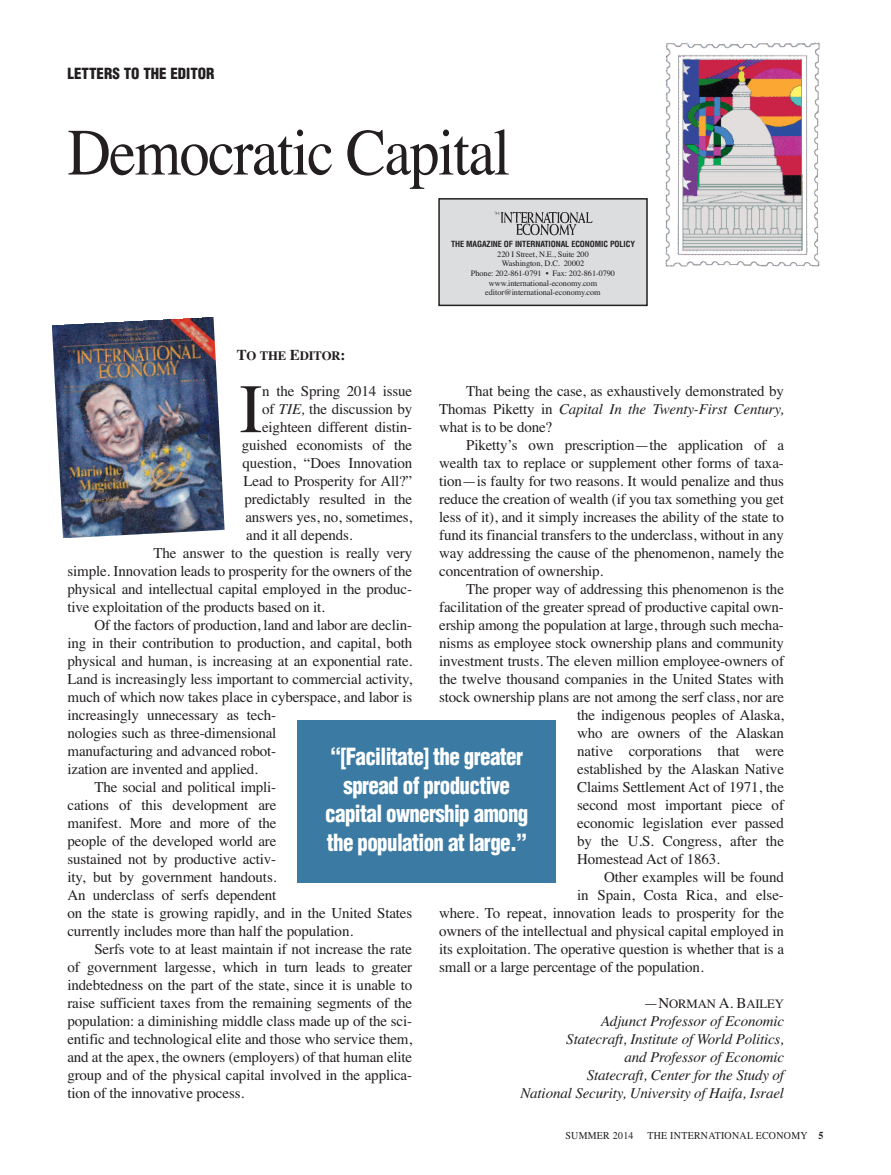
<style>
.page{position:relative;width:891px;height:1175px;background:#fff}
.page>*{position:absolute;margin:0;border:0;box-sizing:border-box;transform-origin:0 0}
.t1{font:69.3px "Times";color:#231f20}
.t2{font:66px "Times";letter-spacing:-.025em;color:#231f20;scale:.91 1}
.t3{font:900 condensed 23.1px/28.5px "Helvetica";letter-spacing:-.03em;color:#fff;text-align:center;scale:.91 1}
.t4{font:15px/18px "Times";letter-spacing:-.01em;color:#231f20;text-align:justify}
.t5{font:italic 15px/18px "Times";letter-spacing:-.01em;color:#231f20;text-align:right}
.t6{font:900 condensed 15px "Helvetica";color:#231f20}
.t7{font:12.75px "Times";letter-spacing:-.01em;color:#231f20}
.t8{font:700 12.75px "Times";letter-spacing:-.01em;color:#231f20}
.t9{font:10.5px "Times";letter-spacing:.025em;color:#231f20;scale:.95 1}
.t10{font:8.25px/9.6px "Times";letter-spacing:-.01em;color:#231f20;text-align:center}
.t11{font:700 condensed 8.25px "Helvetica";letter-spacing:-.01em;color:#231f20}
.s1{font-size:15px}
.s2{font-style:italic}
.s3{font-weight:700}
</style>
<div class="page">
<img style="left:52px;top:317px;width:173px;height:221px">
<img style="left:665px;top:42px;width:156px;height:225px">
<div style="left:297px;top:720px;width:259px;height:162px;background:#3a7aa3"></div>
<div style="left:439px;top:199px;width:208px;height:106px;background:#dcdddf"></div>
<div style="left:438px;top:198px;width:210px;height:108px;border:2px solid #231f20"></div>
<img style="left:494px;top:211px;width:99px;height:25px">
<p class="t6" style="left:68px;top:68px;width:149px">LETTERS TO THE EDITOR</p>
<h2 class="t2" style="left:68px;top:113px;width:488px">Democratic Capital</h2>
<p class="t11" style="left:451px;top:241px;width:185px">THE MAGAZINE OF INTERNATIONAL ECONOMIC POLICY</p>
<p class="t10" style="left:471px;top:249px;width:146px">220 I Street, N.E., Suite 200<br>Washington, D.C. 20002<br>Phone: 202-861-0791 • Fax: 202-861-0790 www.international-economy.com editor@international-economy.com</p>
<p class="t8" style="left:237px;top:348px;width:110px"><span class="s1">T</span>O THE <span class="s1">E</span>DITOR<span class="s1">:</span></p>
<h1 class="t1" style="left:239px;top:368px;width:25px">I</h1>
<p class="t4" style="left:262px;top:382px;width:151px">n the Spring 2014 issue</p>
<p class="t4" style="left:439px;top:382px;width:346px;text-indent:27px">That being the case, as exhaustively demonstrated by Thomas Piketty in <span class="s2">Capital In the Twenty-First Century, </span>what is to be done?</p>
<p class="t4" style="left:439px;top:436px;width:346px;text-indent:27px">Piketty’s own prescription—the application of a wealth tax to replace or supplement other forms of taxa&shy;tion—is faulty for two reasons. It would penalize and thus reduce the creation of wealth (if you tax something you get less of it), and it simply increases the ability of the state to fund its financial transfers to the underclass, without in any way addressing the cause of the phenomenon, namely the concentration of ownership.</p>
<p class="t4" style="left:466px;top:580px;width:319px">The proper way of addressing this phenomenon is the</p>
<p class="t4" style="left:439px;top:598px;width:346px">facilitation of the greater spread of productive capital own-</p>
<p class="t4" style="left:439px;top:616px;width:346px">ership among the population at large, through such mecha-</p>
<p class="t4" style="left:439px;top:634px;width:346px">nisms as employee stock ownership plans and community</p>
<p class="t4" style="left:439px;top:652px;width:346px">investment trusts. The eleven million employee-owners of</p>
<p class="t4" style="left:439px;top:670px;width:346px">the twelve thousand companies in the United States with</p>
<p class="t4" style="left:439px;top:688px;width:346px">stock ownership plans are not among the serf class, nor are</p>
<p class="t4" style="left:577px;top:706px;width:208px">the indigenous peoples of Alaska,</p>
<p class="t4" style="left:577px;top:724px;width:208px">who are owners of the Alaskan</p>
<p class="t4" style="left:577px;top:742px;width:208px">native corporations that were</p>
<p class="t4" style="left:577px;top:760px;width:208px">established by the Alaskan Native</p>
<p class="t4" style="left:577px;top:778px;width:208px">Claims Settlement Act of 1971, the</p>
<p class="t4" style="left:577px;top:796px;width:208px">second most important piece of</p>
<p class="t4" style="left:577px;top:814px;width:208px">economic legislation ever passed</p>
<p class="t4" style="left:577px;top:832px;width:208px">by the U.S. Congress, after the</p>
<p class="t4" style="left:577px;top:850px;width:144px">Homestead Act of 1863.</p>
<p class="t4" style="left:604px;top:868px;width:181px">Other examples will be found</p>
<p class="t4" style="left:577px;top:886px;width:208px">in Spain, Costa Rica, and else-</p>
<p class="t4" style="left:439px;top:904px;width:346px">where. To repeat, innovation leads to prosperity for the</p>
<p class="t4" style="left:439px;top:922px;width:346px">owners of the intellectual and physical capital employed in</p>
<p class="t4" style="left:439px;top:940px;width:346px">its exploitation. The operative question is whether that is a</p>
<p class="t4" style="left:439px;top:958px;width:266px">small or a large percentage of the population.</p>
<p class="t7" style="left:644px;top:996px;width:142px"><span class="s1">—N</span>ORMAN <span class="s1">A. B</span>AILEY</p>
<p class="t5" style="left:520px;top:1012px;width:265px">Adjunct Professor of Economic<br>Statecraft, Institute of World Politics,<br>and Professor of Economic<br>Statecraft, Center for the Study of<br>National Security, University of Haifa, Israel</p>
<p class="t4" style="left:262px;top:400px;width:152px">of <span class="s2">TIE,</span> the discussion by</p>
<p class="t4" style="left:262px;top:418px;width:152px">eighteen different distin-</p>
<p class="t4" style="left:242px;top:436px;width:172px">guished economists of the</p>
<p class="t4" style="left:243px;top:454px;width:171px">question, “Does Innovation</p>
<p class="t4" style="left:244px;top:472px;width:170px">Lead to Prosperity for All?”</p>
<p class="t4" style="left:245px;top:490px;width:169px">predictably resulted in the</p>
<p class="t4" style="left:245px;top:508px;width:168px">answers yes, no, sometimes,</p>
<p class="t4" style="left:246px;top:526px;width:108px">and it all depends.</p>
<p class="t4" style="left:153px;top:544px;width:260px">The answer to the question is really very</p>
<p class="t4" style="left:67px;top:562px;width:346px">simple. Innovation leads to prosperity for the owners of the</p>
<p class="t4" style="left:67px;top:580px;width:346px">physical and intellectual capital employed in the produc-</p>
<p class="t4" style="left:67px;top:598px;width:259px">tive exploitation of the products based on it.</p>
<p class="t4" style="left:94px;top:616px;width:319px">Of the factors of production, land and labor are declin-</p>
<p class="t4" style="left:67px;top:634px;width:346px">ing in their contribution to production, and capital, both</p>
<p class="t4" style="left:67px;top:652px;width:346px">physical and human, is increasing at an exponential rate.</p>
<p class="t4" style="left:67px;top:670px;width:346px">Land is increasingly less important to commercial activity,</p>
<p class="t4" style="left:67px;top:688px;width:346px">much of which now takes place in cyberspace, and labor is</p>
<p class="t4" style="left:67px;top:706px;width:210px">increasingly unnecessary as tech-</p>
<p class="t4" style="left:67px;top:724px;width:210px">nologies such as three-dimensional</p>
<p class="t4" style="left:67px;top:742px;width:210px">manufacturing and advanced robot-</p>
<p class="t4" style="left:67px;top:760px;width:192px">ization are invented and applied.</p>
<p class="t4" style="left:94px;top:778px;width:183px">The social and political impli-</p>
<p class="t4" style="left:67px;top:796px;width:210px">cations of this development are</p>
<p class="t4" style="left:67px;top:814px;width:210px">manifest. More and more of the</p>
<p class="t4" style="left:67px;top:832px;width:210px">people of the developed world are</p>
<p class="t4" style="left:67px;top:850px;width:210px">sustained not by productive activ-</p>
<p class="t4" style="left:67px;top:868px;width:210px">ity, but by government handouts.</p>
<p class="t4" style="left:67px;top:886px;width:210px">An underclass of serfs dependent</p>
<p class="t4" style="left:67px;top:904px;width:346px">on the state is growing rapidly, and in the United States</p>
<p class="t4" style="left:67px;top:922px;width:287px">currently includes more than half the population.</p>
<p class="t4" style="left:94px;top:940px;width:319px">Serfs vote to at least maintain if not increase the rate</p>
<p class="t4" style="left:67px;top:958px;width:346px">of government largesse, which in turn leads to greater</p>
<p class="t4" style="left:67px;top:976px;width:346px">indebtedness on the part of the state, since it is unable to</p>
<p class="t4" style="left:67px;top:994px;width:346px">raise sufficient taxes from the remaining segments of the</p>
<p class="t4" style="left:67px;top:1012px;width:346px">population: a diminishing middle class made up of the sci-</p>
<p class="t4" style="left:67px;top:1030px;width:346px">entific and technological elite and those who service them,</p>
<p class="t4" style="left:67px;top:1048px;width:346px">and at the apex, the owners (employers) of that human elite</p>
<p class="t4" style="left:67px;top:1066px;width:346px">group and of the physical capital involved in the applica-</p>
<p class="t4" style="left:67px;top:1084px;width:178px">tion of the innovative process.</p>
<h3 class="t3" style="left:325px;top:744px;width:225px">“[Facilitate] the greater spread of productive capital ownership among the population at large.”</h3>
<p class="t9" style="left:565px;top:1128px;width:73px">SUMMER 2014</p>
<p class="t9" style="left:647px;top:1128px;width:187px">THE INTERNATIONAL ECONOMY <span class="s3">5</span></p>
</div>
